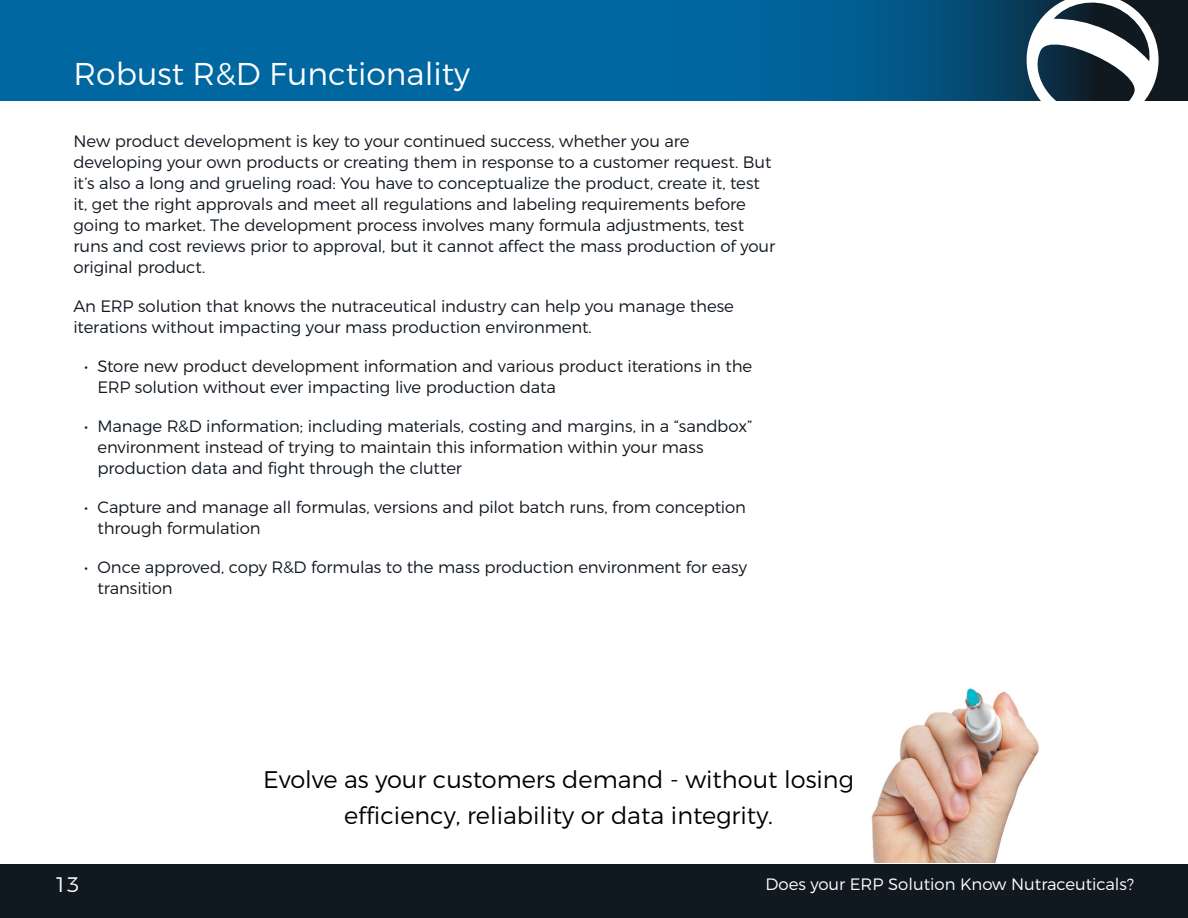
<style>
.page{position:relative;width:1188px;height:918px;background:#fff}
.page>*{position:absolute;margin:0;border:0;box-sizing:border-box;transform-origin:0 0}
.Page_Header{font:300 31.5px "Montserrat";color:#fff}
.t1{font:300 24px/36px "Montserrat";color:#000;text-align:center}
.t2{font:300 21px "Montserrat";color:#fff}
.Body{font:300 16.5px/21px "Montserrat";letter-spacing:-.01em;color:#101820}
.t3{font:300 16.5px "Montserrat";color:#fff}
</style>
<div class="page">
<div style="left:0;top:864px;width:1188px;height:54px;background:#101820"></div>
<svg style="left:0;top:0;width:1017px;height:100px;background:#006298"></svg>
<svg style="left:1017px;top:0;width:151px;height:101px"></svg>
<img style="left:871px;top:688px;width:168px;height:174px">
<p class="Page_Header" style="left:74px;top:54px;width:398px">Robust R&amp;D Functionality</p>
<p class="Body" style="left:74px;top:130px;width:703px">New product development is key to your continued success, whether you are developing your own products or creating them in response to a customer request. But it’s also a long and grueling road: You have to conceptualize the product, create it, test it, get the right approvals and meet all regulations and labeling requirements before going to market. The development process involves many formula adjustments, test runs and cost reviews prior to approval, but it cannot affect the mass production of your original product.</p>
<p class="Body" style="left:74px;top:295px;width:662px">An ERP solution that knows the nutraceutical industry can help you manage these iterations without impacting your mass production environment.</p>
<p class="Body" style="left:98px;top:355px;width:656px;text-indent:-14px">• Store new product development information and various product iterations in the<br>ERP solution without ever impacting live production data</p>
<p class="Body" style="left:98px;top:415px;width:656px;text-indent:-14px">• Manage R&amp;D information; including materials, costing and margins, in a “sandbox” environment instead of trying to maintain this information within your mass production data and fight through the clutter</p>
<p class="Body" style="left:98px;top:496px;width:650px;text-indent:-14px">• Capture and manage all formulas, versions and pilot batch runs, from conception through formulation</p>
<p class="Body" style="left:98px;top:556px;width:651px;text-indent:-14px">• Once approved, copy R&amp;D formulas to the mass production environment for easy transition</p>
<p class="t1" style="left:263px;top:761px;width:592px">Evolve as your customers demand - without losing efficiency, reliability or data integrity.</p>
<p class="t2" style="left:54px;top:872px;width:27px">13</p>
<p class="t3" style="left:765px;top:874px;width:370px">Does your ERP Solution Know Nutraceuticals?</p>
</div>
